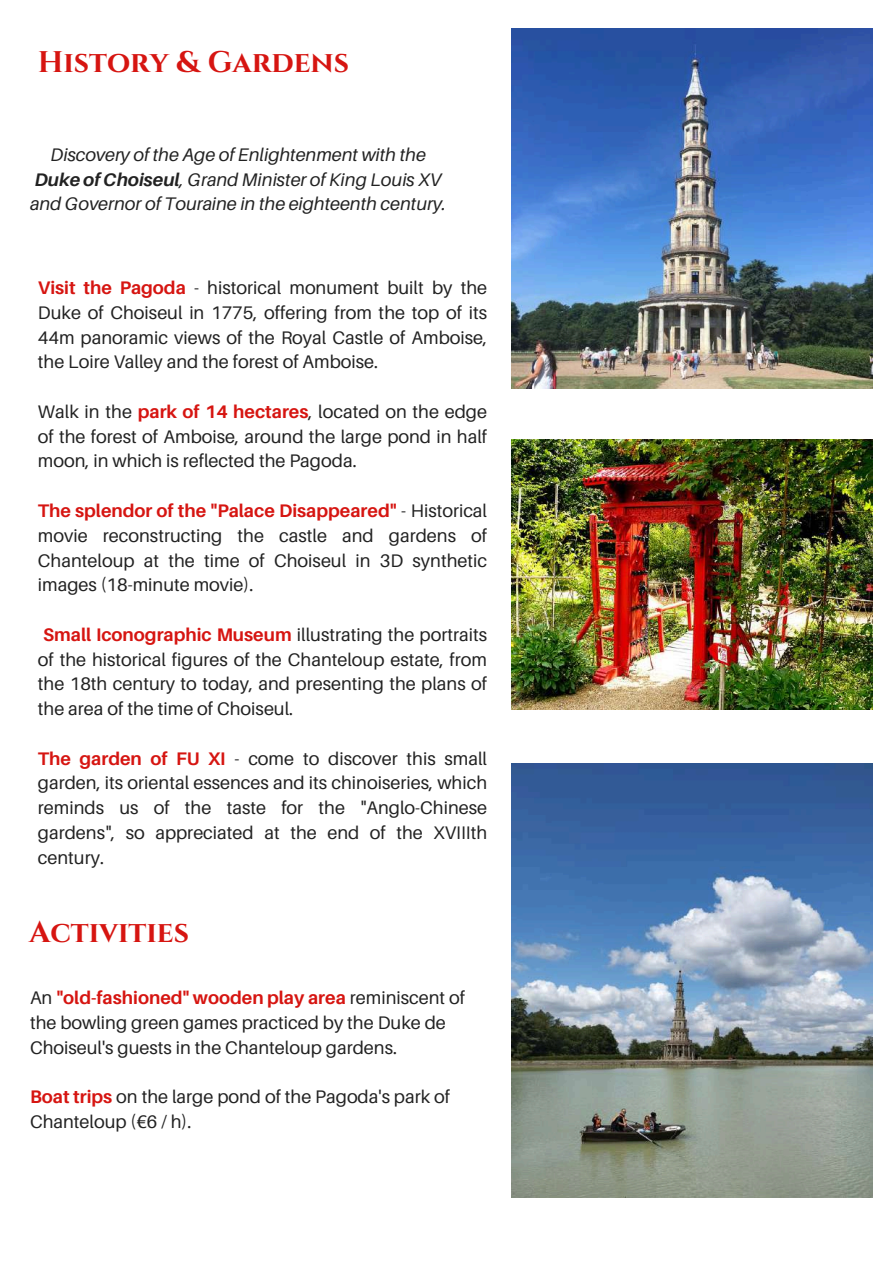
<style>
.page{position:relative;width:894px;height:1264px;background:#fff}
.page>*{position:absolute;margin:0;border:0;box-sizing:border-box;transform-origin:0 0}
.t1{font:700 29.85px "Cinzel";color:#d61511}
.t2{font:18.15px/24.8px "Aileron";color:#222;text-align:justify}
.t3{font:italic 18.15px/24.8px "Aileron";color:#222;text-align:center}
.s1{font-weight:700}
.s2{font-weight:700;color:#d61511}
</style>
<div class="page">
<img style="left:511px;top:29px;width:360px;height:360px">
<img style="left:511px;top:440px;width:360px;height:269px">
<img style="left:511px;top:763px;width:360px;height:434px">
<h1 class="t1" style="left:38px;top:43px;width:312px">History &amp; Gardens</h1>
<p class="t3" style="left:30px;top:142px;width:417px">Discovery of the Age of Enlightenment with the<br><span class="s1">Duke of Choiseul</span>, Grand Minister of King Louis XV and Governor of Touraine in the eighteenth century.</p>
<p class="t2" style="left:38px;top:275px;width:450px"><span class="s2">Visit the Pagoda</span> - historical monument built by the Duke of Choiseul in 1775, offering from the top of its 44m panoramic views of the Royal Castle of Amboise, the Loire Valley and the forest of Amboise.</p>
<p class="t2" style="left:38px;top:399px;width:450px">Walk in the <span class="s2">park of 14 hectares</span>, located on the edge of the forest of Amboise, around the large pond in half moon, in which is reflected the Pagoda.</p>
<p class="t2" style="left:38px;top:498px;width:450px"><span class="s2">The splendor of the "Palace Disappeared"</span> - Historical movie reconstructing the castle and gardens of Chanteloup at the time of Choiseul in 3D synthetic images (18-minute movie).</p>
<p class="t2" style="left:38px;top:621px;width:450px"><span class="s2">Small Iconographic Museum</span> illustrating the portraits of the historical figures of the Chanteloup estate, from the 18th century to today, and presenting the plans of the area of the time of Choiseul.</p>
<p class="t2" style="left:38px;top:745px;width:450px"><span class="s2">The garden of FU XI</span> - come to discover this small garden, its oriental essences and its chinoiseries, which reminds us of the taste for the "Anglo-Chinese gardens", so appreciated at the end of the XVIIIth century.</p>
<h1 class="t1" style="left:29px;top:913px;width:161px">Activities</h1>
<p class="t2" style="left:30px;top:985px;width:436px;text-align:left">An <span class="s2">"old-fashioned" wooden play area</span> reminiscent of the bowling green games practiced by the Duke de<br>Choiseul's guests in the Chanteloup gardens.</p>
<p class="t2" style="left:30px;top:1084px;width:421px"><span class="s2">Boat trips</span> on the large pond of the Pagoda's park of<br>Chanteloup (€6 / h).</p>
</div>
